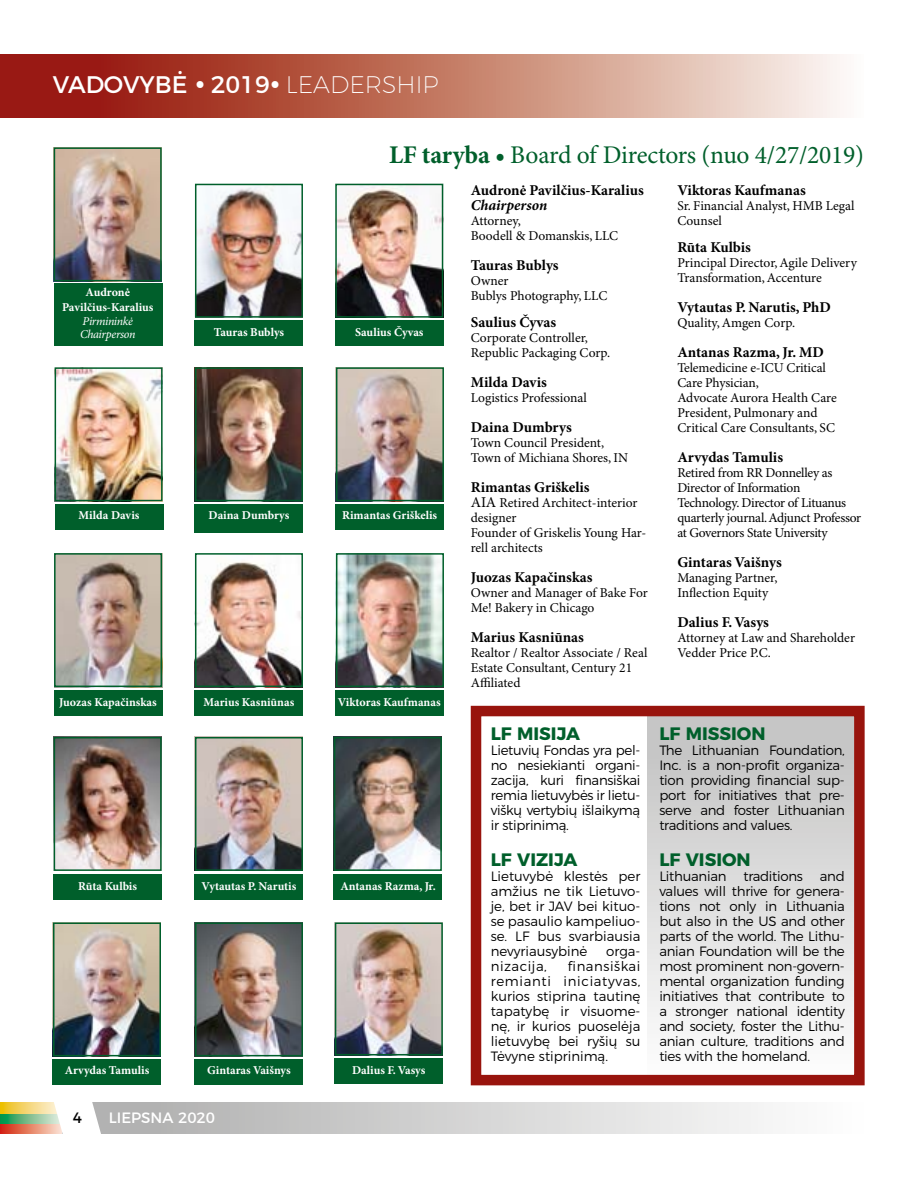
<style>
.page{position:relative;width:918px;height:1188px;background:#fff}
.page>*{position:absolute;margin:0;border:0;box-sizing:border-box;transform-origin:0 0}
.t1{font:25.5px "Minion Pro";letter-spacing:-.01em;color:#005f2b}
.t2{font:24px "Montserrat";color:#fff}
.t3{font:700 18px "Montserrat";color:#005f2b}
.t4{font:700 15px "Minion Pro";color:#000}
.t5{font:15px "Montserrat";color:#fff}
.t6{font:italic 700 15px "Minion Pro";color:#000}
.t7{font:15px "Montserrat";color:#000}
.t8{font:300 13.5px/15px "Montserrat";letter-spacing:-.02em;color:#000;text-align:justify}
.t9{font:13.5px/15px "Minion Pro";letter-spacing:-.005em;color:#000}
.t10{font:13.5px/15px "Minion Pro";letter-spacing:-.025em;color:#000}
.t11{font:300 13.5px "Montserrat";letter-spacing:.04em;color:#000}
.t12{font:700 12px/15px "Minion Pro";color:#fff;text-align:center}
.t13{font:italic 12px/13.5px "Minion Pro";letter-spacing:-.03em;color:#fff}
.s1{font-family:"Ideal Sans"}
.s2{font-weight:200}
.s3{font-weight:700}
.s4{font-size:15px}
</style>
<div class="page">
<svg style="left:0;top:1124px;width:53px;height:10px"></svg>
<svg style="left:0;top:1113px;width:53px;height:11px"></svg>
<svg style="left:0;top:1103px;width:53px;height:10px"></svg>
<div style="left:63px;top:1103px;width:801px;height:31px;background:linear-gradient(to right,#aaaaa9,#fff)"></div>
<svg style="left:53px;top:1102px;width:49px;height:32px"></svg>
<div style="left:648px;top:712px;width:211px;height:374px;background:linear-gradient(to bottom,#c0c0c0,#fefefe)"></div>
<div style="left:471px;top:706px;width:394px;height:379px;border:10px solid #98140d"></div>
<svg style="left:0;top:54px;width:840px;height:64px;background:#c27768"></svg>
<div style="left:195px;top:320px;width:108px;height:26px;background:#005f2b"></div>
<div style="left:53px;top:874px;width:109px;height:26px;background:#005f2b"></div>
<div style="left:335px;top:1058px;width:108px;height:26px;background:#005f2b"></div>
<div style="left:195px;top:690px;width:108px;height:26px;background:#005f2b"></div>
<div style="left:195px;top:1059px;width:108px;height:26px;background:#005f2b"></div>
<div style="left:54px;top:283px;width:108px;height:63px;background:#005f2b"></div>
<div style="left:335px;top:320px;width:108px;height:26px;background:#005f2b"></div>
<div style="left:195px;top:874px;width:108px;height:26px;background:#005f2b"></div>
<div style="left:195px;top:504px;width:108px;height:28px;background:#005f2b"></div>
<div style="left:336px;top:504px;width:108px;height:25px;background:#005f2b"></div>
<div style="left:335px;top:690px;width:109px;height:26px;background:#005f2b"></div>
<div style="left:54px;top:690px;width:108px;height:26px;background:#005f2b"></div>
<div style="left:53px;top:1059px;width:108px;height:26px;background:#005f2b"></div>
<div style="left:55px;top:504px;width:108px;height:25px;background:#005f2b"></div>
<div style="left:334px;top:874px;width:108px;height:26px;background:#005f2b"></div>
<img style="left:338px;top:187px;width:102px;height:128px">
<div style="left:335px;top:184px;width:108px;height:134px;border:2px solid #005f2b"></div>
<img style="left:339px;top:370px;width:102px;height:128px">
<div style="left:336px;top:367px;width:108px;height:134px;border:2px solid #005f2b"></div>
<img style="left:57px;top:556px;width:102px;height:128px">
<div style="left:54px;top:553px;width:108px;height:134px;border:2px solid #005f2b"></div>
<img style="left:57px;top:150px;width:102px;height:128px">
<div style="left:54px;top:147px;width:108px;height:134px;border:2px solid #005f2b"></div>
<img style="left:198px;top:187px;width:102px;height:128px">
<div style="left:195px;top:184px;width:108px;height:134px;border:2px solid #005f2b"></div>
<img style="left:58px;top:370px;width:102px;height:128px">
<div style="left:55px;top:367px;width:108px;height:134px;border:2px solid #005f2b"></div>
<img style="left:198px;top:925px;width:102px;height:128px">
<div style="left:195px;top:922px;width:108px;height:134px;border:2px solid #005f2b"></div>
<img style="left:338px;top:925px;width:102px;height:127px">
<div style="left:335px;top:922px;width:108px;height:133px;border:2px solid #005f2b"></div>
<img style="left:198px;top:370px;width:102px;height:128px">
<div style="left:195px;top:367px;width:108px;height:134px;border:2px solid #005f2b"></div>
<img style="left:198px;top:740px;width:102px;height:128px">
<div style="left:195px;top:737px;width:108px;height:134px;border:2px solid #005f2b"></div>
<img style="left:337px;top:740px;width:102px;height:128px">
<div style="left:334px;top:737px;width:108px;height:134px;border:2px solid #005f2b"></div>
<img style="left:56px;top:925px;width:102px;height:128px">
<div style="left:53px;top:922px;width:108px;height:134px;border:2px solid #005f2b"></div>
<img style="left:57px;top:740px;width:102px;height:128px">
<div style="left:54px;top:737px;width:108px;height:134px;border:2px solid #005f2b"></div>
<img style="left:339px;top:556px;width:102px;height:128px">
<div style="left:336px;top:553px;width:108px;height:134px;border:2px solid #005f2b"></div>
<img style="left:198px;top:561px;width:102px;height:123px">
<div style="left:195px;top:553px;width:108px;height:134px;border:2px solid #005f2b"></div>
<h2 class="t2" style="left:53px;top:66px;width:387px">VADOVYBĖ <span class="s1">•</span> 2019<span class="s1">•</span> <span class="s2">LEADERSHIP</span></h2>
<h1 class="t1" style="left:389px;top:139px;width:476px"><span class="s3">LF taryba •</span> Board of Directors (nuo 4/27/2019)</h1>
<p class="t12" style="left:62px;top:286px;width:93px">Audronė<br>Pavilčius-Karalius</p>
<p class="t13" style="left:80px;top:315px;width:57px">Pirmininkė<br>Chairperson</p>
<p class="t12" style="left:355px;top:325px;width:70px">Saulius Čyvas</p>
<p class="t12" style="left:214px;top:325px;width:72px">Tauras Bublys</p>
<p class="t12" style="left:79px;top:509px;width:62px">Milda Davis</p>
<p class="t12" style="left:209px;top:509px;width:82px">Daina Dumbrys</p>
<p class="t12" style="left:342px;top:509px;width:97px">Rimantas Griškelis</p>
<p class="t12" style="left:59px;top:695px;width:99px">Juozas Kapačinskas</p>
<p class="t12" style="left:204px;top:695px;width:92px">Marius Kasniūnas</p>
<p class="t12" style="left:338px;top:695px;width:104px">Viktoras Kaufmanas</p>
<p class="t12" style="left:78px;top:879px;width:60px">Rūta Kulbis</p>
<p class="t12" style="left:202px;top:879px;width:96px">Vytautas P. Narutis</p>
<p class="t12" style="left:340px;top:879px;width:97px">Antanas Razma, Jr.</p>
<p class="t12" style="left:65px;top:1064px;width:86px">Arvydas Tamulis</p>
<p class="t12" style="left:207px;top:1064px;width:85px">Gintaras Vaišnys</p>
<p class="t12" style="left:352px;top:1064px;width:75px">Dalius F. Vasys</p>
<p class="t7" style="left:73px;top:1106px;width:11px">4</p>
<p class="t5" style="left:109px;top:1106px;width:108px">LIEPSNA 2020</p>
<p class="t4" style="left:471px;top:181px;width:175px">Audronė Pavilčius-Karalius</p>
<p class="t6" style="left:471px;top:196px;width:78px">Chairperson</p>
<p class="t9" style="left:471px;top:213px;width:149px">Attorney,<br>Boodell &amp; Domanskis, LLC</p>
<p class="t4" style="left:471px;top:256px;width:89px">Tauras Bublys</p>
<p class="t9" style="left:471px;top:273px;width:138px">Owner<br>Bublys Photography, LLC</p>
<p class="t4" style="left:471px;top:313px;width:87px">Saulius Čyvas</p>
<p class="t9" style="left:471px;top:330px;width:141px">Corporate Controller,<br>Republic Packaging Corp.</p>
<p class="t4" style="left:471px;top:373px;width:78px">Milda Davis</p>
<p class="t9" style="left:471px;top:390px;width:118px">Logistics Professional</p>
<p class="t4" style="left:471px;top:418px;width:103px">Daina Dumbrys</p>
<p class="t9" style="left:471px;top:435px;width:159px">Town Council President,<br>Town of Michiana Shores, IN</p>
<p class="t4" style="left:471px;top:478px;width:120px">Rimantas Griškelis</p>
<p class="t9" style="left:471px;top:495px;width:177px"><span class="s4">AIA</span> Retired Architect-interior designer<br>Founder of Griskelis Young Har&shy;rell architects</p>
<p class="t4" style="left:471px;top:568px;width:123px">Juozas Kapačinskas</p>
<p class="t9" style="left:471px;top:585px;width:179px">Owner and Manager of Bake For<br>Me! Bakery in Chicago</p>
<p class="t4" style="left:471px;top:628px;width:115px">Marius Kasniūnas</p>
<p class="t9" style="left:471px;top:645px;width:178px">Realtor / Realtor Associate / Real<br>Estate Consultant, Century 21<br>Affiliated</p>
<p class="t4" style="left:677px;top:181px;width:130px">Viktoras Kaufmanas</p>
<p class="t9" style="left:677px;top:199px;width:179px">Sr. Financial Analyst, HMB Legal<br>Counsel</p>
<p class="t4" style="left:677px;top:238px;width:75px">Rūta Kulbis</p>
<p class="t9" style="left:677px;top:256px;width:181px">Principal Director, Agile Delivery<br>Transformation, Accenture</p>
<p class="t4" style="left:677px;top:298px;width:155px">Vytautas P. Narutis, PhD</p>
<p class="t9" style="left:677px;top:316px;width:119px">Quality, Amgen Corp.</p>
<p class="t4" style="left:677px;top:343px;width:148px">Antanas Razma, Jr. MD</p>
<p class="t9" style="left:677px;top:361px;width:161px">Telemedicine e-ICU Critical<br>Care Physician,<br>Advocate Aurora Health Care<br>President, Pulmonary and<br>Critical Care Consultants, SC</p>
<p class="t4" style="left:677px;top:448px;width:107px">Arvydas Tamulis</p>
<p class="t10" style="left:677px;top:466px;width:185px">Retired from RR Donnelley as<br>Director of Information<br>Technology. Director of Lituanus quarterly journal. Adjunct Professor at Governors State University</p>
<p class="t4" style="left:677px;top:553px;width:106px">Gintaras Vaišnys</p>
<p class="t9" style="left:677px;top:571px;width:102px">Managing Partner,<br>Inflection Equity</p>
<p class="t4" style="left:677px;top:613px;width:93px">Dalius F. Vasys</p>
<p class="t9" style="left:677px;top:631px;width:179px">Attorney at Law and Shareholder<br>Vedder Price P.C.</p>
<h3 class="t3" style="left:491px;top:719px;width:91px">LF MISIJA</h3>
<p class="t8" style="left:491px;top:742px;width:151px">Lietuvių Fondas yra pel&shy;no nesiekianti organi&shy;zacija, kuri finansiškai remia lietuvybės ir lietu&shy;viškų vertybių išlaikymą ir stiprinimą.</p>
<h3 class="t3" style="left:491px;top:845px;width:88px">LF VIZIJA</h3>
<p class="t8" style="left:491px;top:868px;width:151px">Lietuvybė klestės per amžius ne tik Lietuvo&shy;je, bet ir JAV bei kituo&shy;se pasaulio kampeliuo&shy;se. LF bus svarbiausia nevyriausybinė</p>
<p class="t8" style="left:606px;top:943px;width:36px">orga-</p>
<p class="t8" style="left:491px;top:958px;width:151px;text-indent:77px">finansiškai remianti iniciatyvas, kurios stiprina tautinę tapatybę ir visuome&shy;nę, ir kurios puoselėja lietuvybę bei ryšių su Tėvyne stiprinimą.</p>
<p class="t11" style="left:491px;top:956px;width:58px">nizacija,</p>
<h3 class="t3" style="left:659px;top:719px;width:108px">LF MISSION</h3>
<p class="t8" style="left:659px;top:742px;width:187px">The Lithuanian Foundation, Inc. is a non-profit organiza&shy;tion providing financial sup&shy;port for initiatives that pre&shy;serve and foster Lithuanian traditions and values.</p>
<h3 class="t3" style="left:659px;top:845px;width:93px">LF VISION</h3>
<p class="t8" style="left:659px;top:868px;width:187px">Lithuanian traditions and values will thrive for genera&shy;tions not only in Lithuania but also in the US and other parts of the world. The Lithu&shy;anian Foundation will be the most prominent non-govern&shy;mental organization funding initiatives that contribute to a stronger national identity and society, foster the Lithu&shy;anian culture, traditions and ties with the homeland.</p>
</div>
